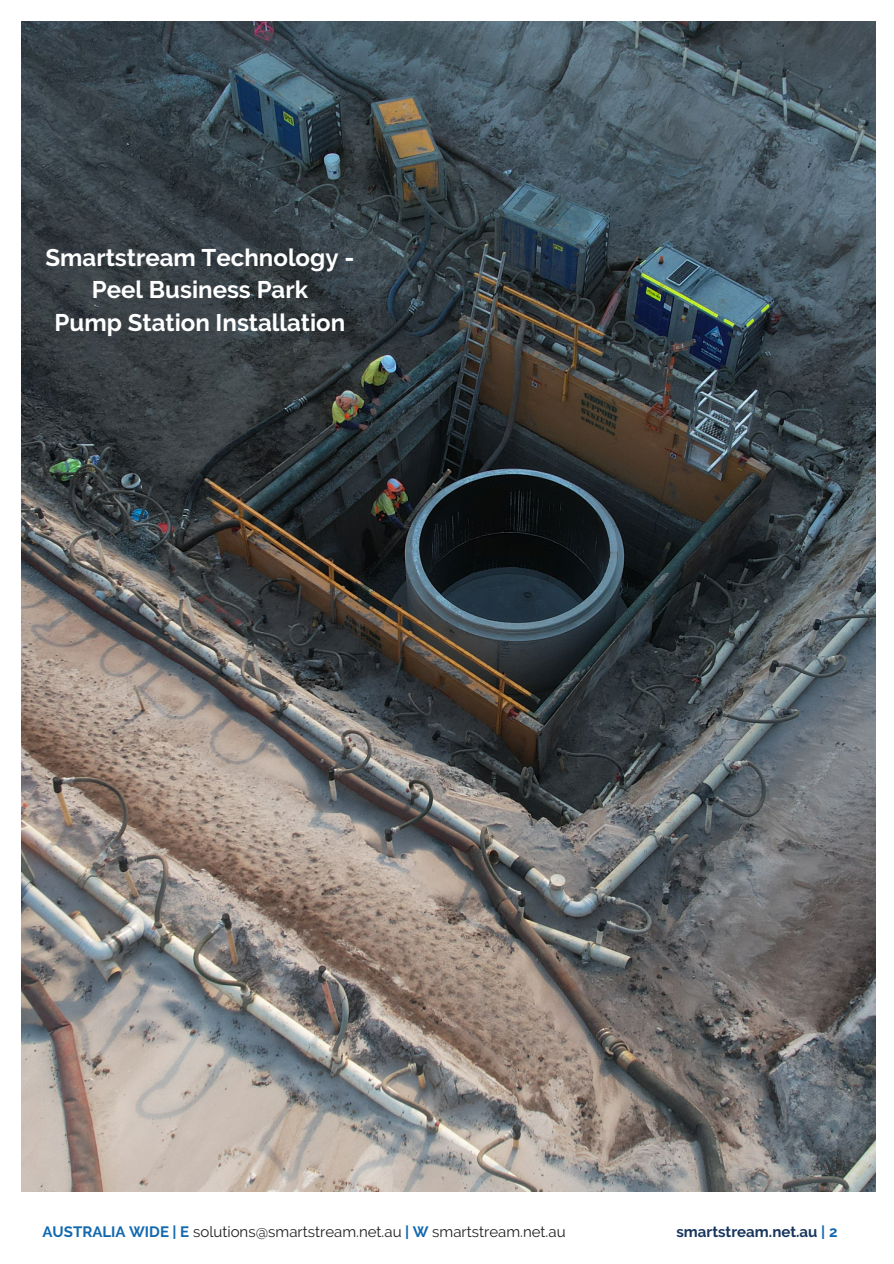
<style>
.page{position:relative;width:894px;height:1264px;background:#fff}
.page>*{position:absolute;margin:0;border:0;box-sizing:border-box;transform-origin:0 0}
.t1{font:700 24px/32.7px "Raleway";color:#fff;text-align:center}
.t2{font:15px "Raleway";color:#231f20}
.t3{font:700 15px "Raleway";color:#18355e}
.s1{font-weight:700;color:#1369af}
.s2{color:#1369af}
</style>
<div class="page">
<img style="left:21px;top:21px;width:854px;height:1170px">
<h2 class="t1" style="left:46px;top:241px;width:310px">Smartstream Technology -<br>Peel Business Park<br>Pump Station Installation</h2>
<h1 class="t2" style="left:43px;top:1222px;width:524px"><span class="s1">AUSTRALIA WIDE | E</span> solutions@smartstream.net.au <span class="s1">| W</span> smartstream.net.au</h1>
<p class="t3" style="left:676px;top:1222px;width:162px">smartstream.net.au <span class="s2">| 2</span></p>
</div>
